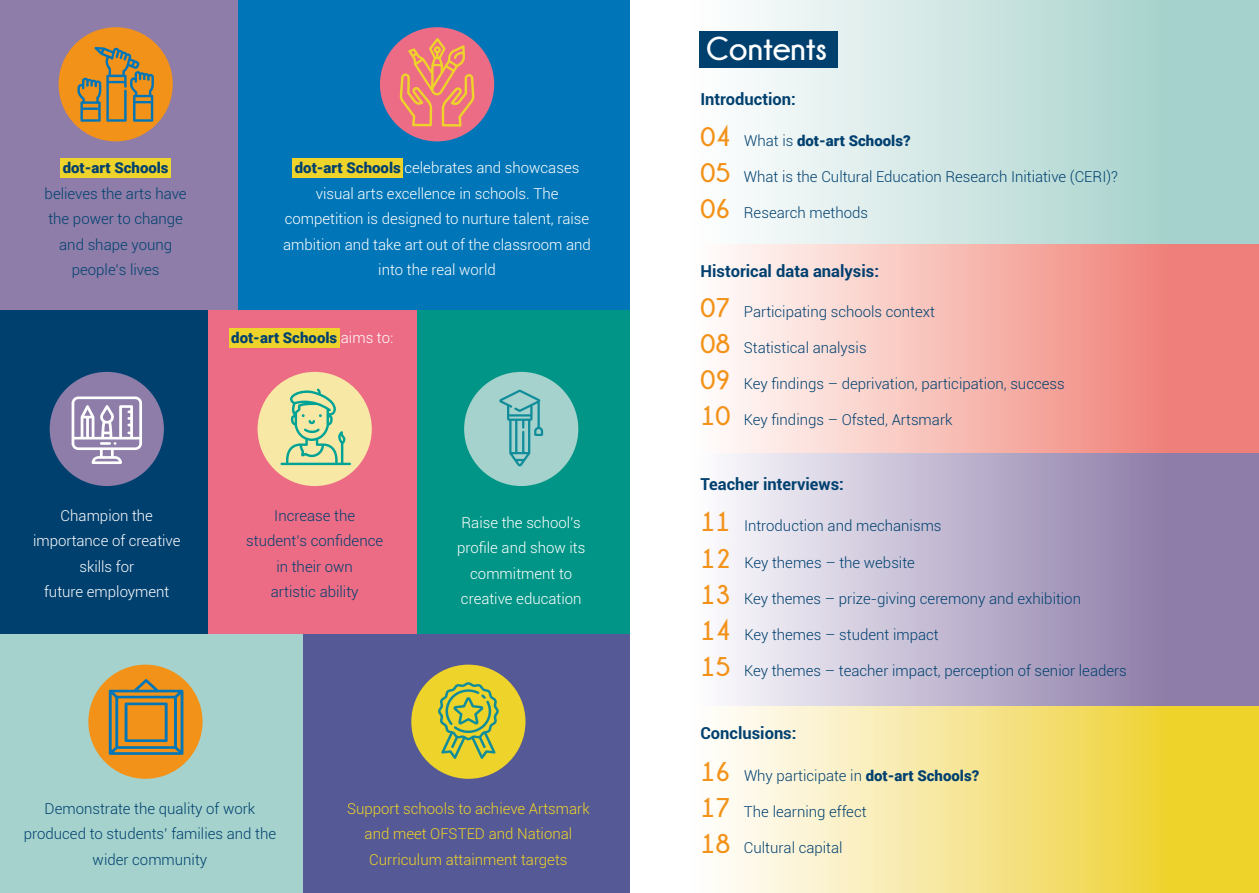
<style>
.page{position:relative;width:1259px;height:893px;background:#fff}
.page>*{position:absolute;margin:0;border:0;box-sizing:border-box;transform-origin:0 0}
.t1{font:700 33px "Champagne&Limousines";color:#fff}
.t2{font:700 16.5px "Roboto";color:#00406f}
.t3{font:300 15px/25.5px "Roboto";color:#00406f;text-align:center}
.t4{font:300 15px/25.5px "Roboto";color:#fff;text-align:center}
.t5{font:300 15px/25.5px "Roboto";color:#eed32a;text-align:center}
.t6{font:900 15px "Roboto";color:#00406f}
.s1{font-weight:900}
.s2{font-weight:900;color:#00406f}
.s3{font-weight:300;color:#fff}
.s4{font-family:"Champagne&Limousines";font-weight:700;font-size:27px;color:#f39219}
.s5{font-weight:300}
</style>
<div class="page">
<svg style="left:721px;top:706px;width:538px;height:187px;background:#f5e387"></svg>
<div style="left:630px;top:451px;width:629px;height:255px;background:linear-gradient(to right,#fff,#7e6b9d)"></div>
<div style="left:630px;top:243px;width:629px;height:209px;background:linear-gradient(to right,#fff,#ee7168)"></div>
<div style="left:630px;top:0;width:629px;height:243px;background:linear-gradient(to right,#fff,#9bccc6)"></div>
<div style="left:234px;top:0;width:395px;height:311px;background:#0076b8"></div>
<div style="left:0;top:0;width:237px;height:311px;background:#8d7da8"></div>
<div style="left:0;top:311px;width:212px;height:324px;background:#00406f"></div>
<div style="left:50px;top:372px;width:114px;height:114px;background:#8d7da8;border-radius:50%"></div>
<div style="left:208px;top:310px;width:213px;height:324px;background:#ed6c85"></div>
<div style="left:258px;top:372px;width:114px;height:114px;background:#f7e9a5;border-radius:50%"></div>
<div style="left:229px;top:329px;width:110px;height:19px;background:#eed32a"></div>
<div style="left:417px;top:310px;width:212px;height:324px;background:#009586"></div>
<div style="left:292px;top:158px;width:111px;height:20px;background:#eed32a"></div>
<div style="left:464px;top:372px;width:114px;height:114px;background:#a5d2cc;border-radius:50%"></div>
<div style="left:61px;top:158px;width:110px;height:20px;background:#eed32a"></div>
<div style="left:1px;top:635px;width:303px;height:258px;background:#a5d2cc"></div>
<div style="left:303px;top:635px;width:326px;height:258px;background:#555995"></div>
<div style="left:411px;top:665px;width:114px;height:114px;background:#eed32a;border-radius:50%"></div>
<div style="left:59px;top:27px;width:114px;height:114px;background:#f39219;border-radius:50%"></div>
<svg style="left:77px;top:47px;width:77px;height:75px"></svg>
<div style="left:380px;top:27px;width:114px;height:114px;background:#ed6c85;border-radius:50%"></div>
<svg style="left:399px;top:38px;width:75px;height:89px"></svg>
<svg style="left:72px;top:396px;width:70px;height:68px"></svg>
<svg style="left:280px;top:388px;width:71px;height:77px"></svg>
<svg style="left:499px;top:390px;width:44px;height:76px"></svg>
<div style="left:88px;top:665px;width:115px;height:114px;background:#f39219;border-radius:50%"></div>
<svg style="left:109px;top:679px;width:74px;height:76px"></svg>
<svg style="left:438px;top:682px;width:61px;height:77px"></svg>
<div style="left:698px;top:31px;width:139px;height:36px;background:#00406f"></div>
<p class="t3" style="left:45px;top:155px;width:143px"><span class="s1">dot-art Schools </span>believes the arts have the power to change and shape young people’s lives</p>
<p class="t4" style="left:283px;top:155px;width:309px"><span class="s2">dot-art Schools</span> celebrates and showcases visual arts excellence in schools. The competition is designed to nurture talent, raise ambition and take art out of the classroom and into the real world</p>
<p class="t6" style="left:231px;top:327px;width:164px">dot-art Schools <span class="s3">aims to:</span></p>
<p class="t4" style="left:33px;top:502px;width:149px">Champion the importance of creative skills for</p>
<p class="t4" style="left:44px;top:578px;width:127px">future employment</p>
<p class="t3" style="left:246px;top:502px;width:138px">Increase the student’s confidence in their own</p>
<p class="t3" style="left:271px;top:578px;width:89px">artistic ability</p>
<p class="t4" style="left:461px;top:509px;width:121px">Raise the school’s</p>
<p class="t4" style="left:457px;top:535px;width:130px">profile and show its commitment to</p>
<p class="t4" style="left:461px;top:586px;width:122px">creative education</p>
<p class="t3" style="left:24px;top:795px;width:254px">Demonstrate the quality of work produced to students’ families and the</p>
<p class="t3" style="left:93px;top:846px;width:116px">wider community</p>
<p class="t5" style="left:347px;top:795px;width:244px">Support schools to achieve Artsmark and meet OFSTED and National<br>Curriculum attainment targets</p>
<p class="t1" style="left:706px;top:31px;width:123px">Contents</p>
<p class="t2" style="left:700px;top:87px;width:97px">Introduction:</p>
<p class="t6" style="left:700px;top:131px;width:212px"><span class="s4">04</span> <span class="s5">What is</span> dot-art Schools?</p>
<p class="t3" style="left:700px;top:164px;width:419px"><span class="s4">05</span> What is the Cultural Education Research Initiative (CERI)?</p>
<p class="t3" style="left:700px;top:200px;width:169px"><span class="s4">06</span> Research methods</p>
<p class="t2" style="left:700px;top:260px;width:180px">Historical data analysis:</p>
<p class="t3" style="left:700px;top:299px;width:236px"><span class="s4">07</span> Participating schools context</p>
<p class="t3" style="left:700px;top:335px;width:168px"><span class="s4">08</span> Statistical analysis</p>
<p class="t3" style="left:700px;top:371px;width:366px"><span class="s4">09</span> Key findings – deprivation, participation, success</p>
<p class="t3" style="left:700px;top:407px;width:253px"><span class="s4">10</span> Key findings – Ofsted, Artsmark</p>
<p class="t2" style="left:700px;top:472px;width:145px">Teacher interviews:</p>
<p class="t3" style="left:700px;top:513px;width:243px"><span class="s4">11</span> Introduction and mechanisms</p>
<p class="t3" style="left:700px;top:549px;width:216px"><span class="s4">12</span> Key themes – the website</p>
<p class="t3" style="left:700px;top:585px;width:382px"><span class="s4">13</span> Key themes – prize-giving ceremony and exhibition</p>
<p class="t3" style="left:700px;top:621px;width:240px"><span class="s4">14</span> Key themes – student impact</p>
<p class="t3" style="left:700px;top:658px;width:428px"><span class="s4">15</span> Key themes – teacher impact, perception of senior leaders</p>
<p class="t2" style="left:700px;top:722px;width:98px">Conclusions:</p>
<p class="t3" style="left:700px;top:762px;width:280px"><span class="s4">16</span> Why participate in <span class="s1">dot-art Schools?</span></p>
<p class="t3" style="left:700px;top:798px;width:168px"><span class="s4">17</span> The learning effect</p>
<p class="t3" style="left:700px;top:834px;width:144px"><span class="s4">18</span> Cultural capital</p>
</div>
